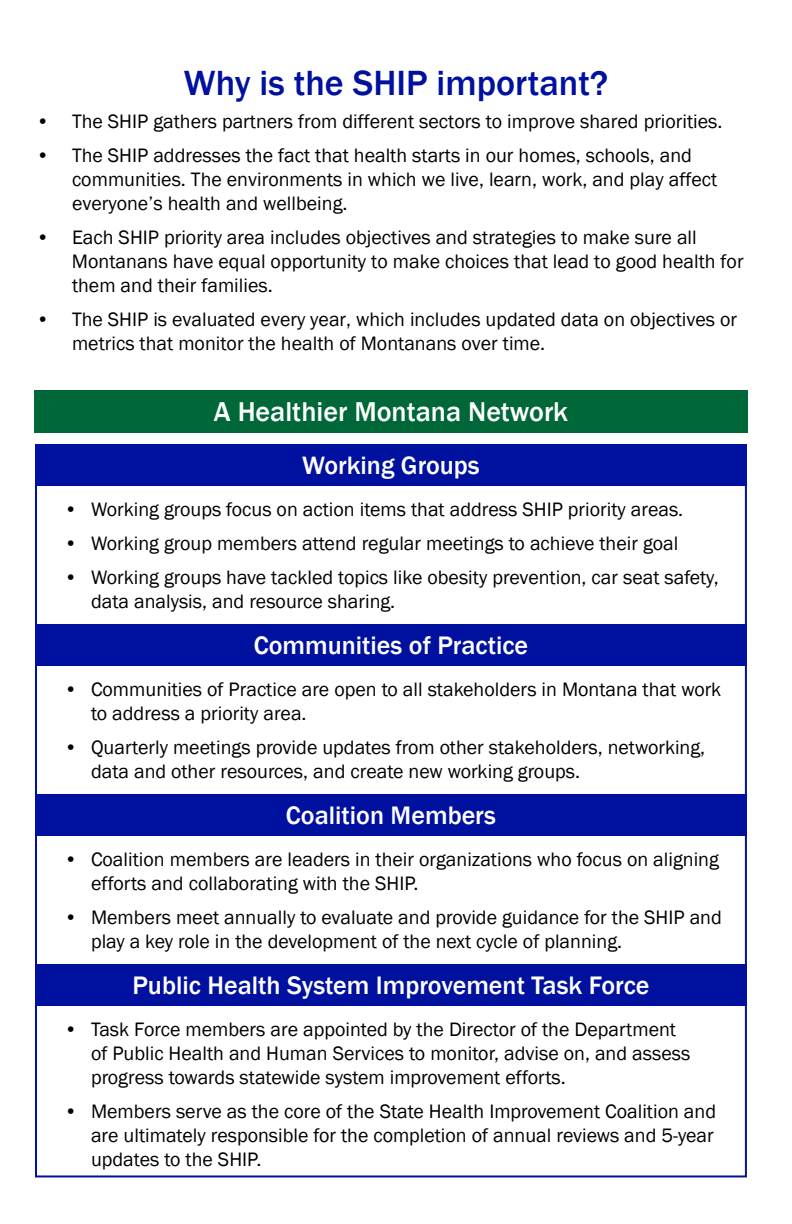
<style>
.page{position:relative;width:792px;height:1224px;background:#fff}
.page>*{position:absolute;margin:0;border:0;box-sizing:border-box;transform-origin:0 0}
.t1{font:500 36px "Franklin Gothic";color:#00109f}
.H2_White_on_Green{font:500 28px "Franklin Gothic";color:#fff}
.H3_White_on_Blue{font:500 26px "Franklin Gothic";color:#fff}
.t2{font:20px/24px "Franklin Gothic";color:#000}
</style>
<div class="page">
<div style="left:34px;top:390px;width:714px;height:43px;background:#006838"></div>
<div style="left:35px;top:444px;width:712px;height:41px;background:#00109f"></div>
<div style="left:35px;top:624px;width:712px;height:41px;background:#00109f"></div>
<div style="left:35px;top:794px;width:712px;height:41px;background:#00109f"></div>
<div style="left:35px;top:964px;width:712px;height:41px;background:#00109f"></div>
<h1 class="t1" style="left:184px;top:60px;width:426px">Why is the SHIP important?</h1>
<p class="t2" style="left:36px;top:109px;width:688px">• The SHIP gathers partners from different sectors to improve shared priorities.</p>
<p class="t2" style="left:72px;top:143px;width:647px;text-indent:-36px">• The SHIP addresses the fact that health starts in our homes, schools, and communities. The environments in which we live, learn, work, and play affect everyone’s health and wellbeing.</p>
<p class="t2" style="left:72px;top:225px;width:673px;text-indent:-36px">• Each SHIP priority area includes objectives and strategies to make sure all<br>Montanans have equal opportunity to make choices that lead to good health for them and their families.</p>
<p class="t2" style="left:72px;top:307px;width:667px;text-indent:-36px">• The SHIP is evaluated every year, which includes updated data on objectives or metrics that monitor the health of Montanans over time.</p>
<p class="H2_White_on_Green" style="left:214px;top:395px;width:356px">A Healthier Montana Network</p>
<p class="H3_White_on_Blue" style="left:302px;top:450px;width:179px">Working Groups</p>
<p class="t2" style="left:64px;top:498px;width:621px">• Working groups focus on action items that address SHIP priority areas.</p>
<p class="t2" style="left:64px;top:532px;width:616px">• Working group members attend regular meetings to achieve their goal</p>
<p class="t2" style="left:91px;top:566px;width:629px;text-indent:-27px">• Working groups have tackled topics like obesity prevention, car seat safety, data analysis, and resource sharing.</p>
<p class="H3_White_on_Blue" style="left:254px;top:630px;width:276px">Communities of Practice</p>
<p class="t2" style="left:91px;top:678px;width:632px;text-indent:-27px">• Communities of Practice are open to all stakeholders in Montana that work to address a priority area.</p>
<p class="t2" style="left:91px;top:736px;width:616px;text-indent:-27px">• Quarterly meetings provide updates from other stakeholders, networking, data and other resources, and create new working groups.</p>
<p class="H3_White_on_Blue" style="left:286px;top:800px;width:212px">Coalition Members</p>
<p class="t2" style="left:91px;top:848px;width:629px;text-indent:-27px">• Coalition members are leaders in their organizations who focus on aligning efforts and collaborating with the SHIP.</p>
<p class="t2" style="left:91px;top:906px;width:632px;text-indent:-27px">• Members meet annually to evaluate and provide guidance for the SHIP and play a key role in the development of the next cycle of planning.</p>
<p class="H3_White_on_Blue" style="left:132px;top:970px;width:519px">Public Health System Improvement Task Force</p>
<p class="t2" style="left:91px;top:1018px;width:601px;text-indent:-27px">• Task Force members are appointed by the Director of the Department of Public Health and Human Services to monitor, advise on, and assess progress towards statewide system improvement efforts.</p>
<p class="t2" style="left:91px;top:1100px;width:627px;text-align:justify;text-indent:-27px">• Members serve as the core of the State Health Improvement Coalition and are ultimately responsible for the completion of annual reviews and 5-year updates to the SHIP.</p>
</div>
